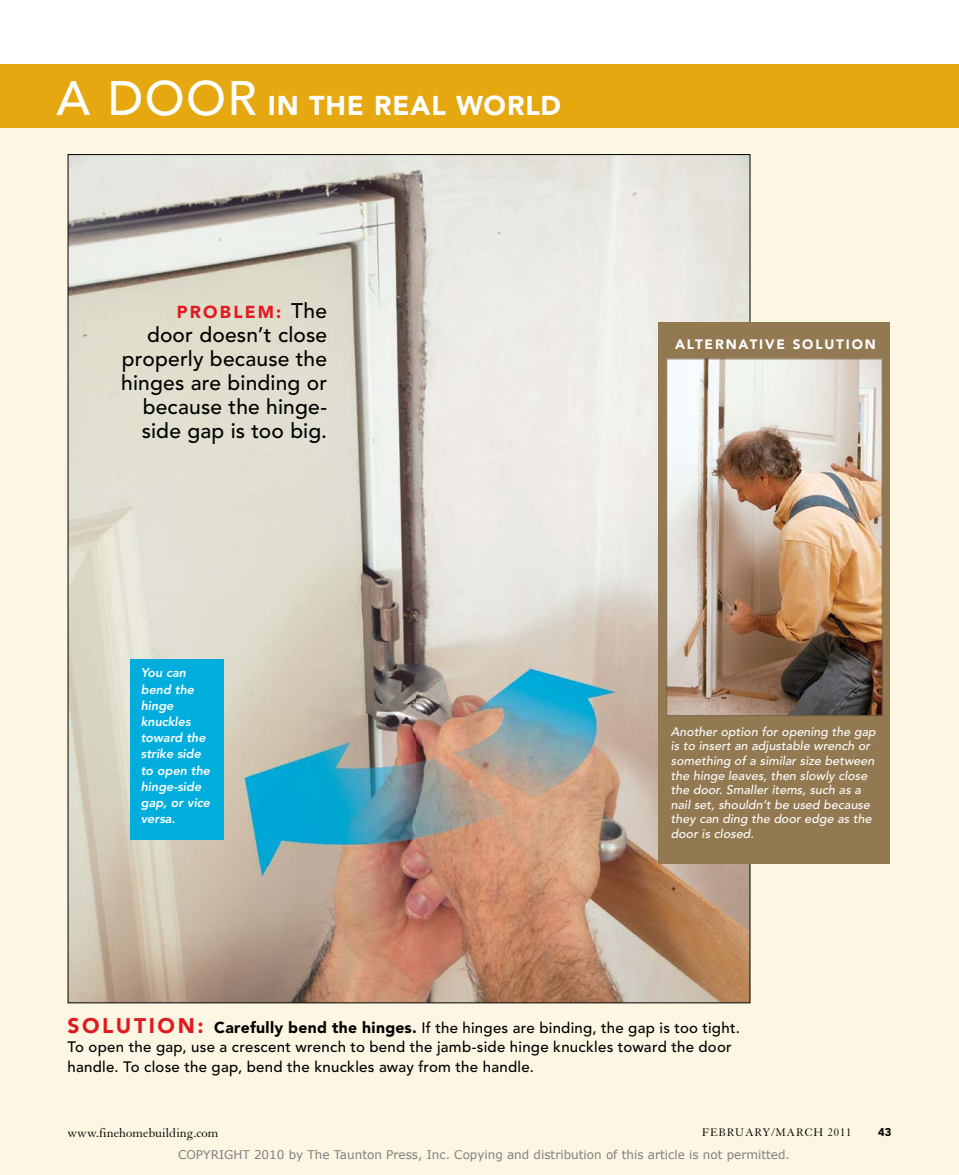
<style>
.page{position:relative;width:959px;height:1175px;background:#fff}
.page>*{position:absolute;margin:0;border:0;box-sizing:border-box;transform-origin:0 0}
.t1{font:900 27px "Avenir LT Std";letter-spacing:.03em;color:#fff}
.t2{font:500 21px/24px "Avenir LT Std";letter-spacing:.01em;color:#000;text-align:right}
.t3{font:900 17.25px "Avenir LT Std";letter-spacing:.125em;color:#e11a21}
.t4{font:500 15px/19.5px "Avenir LT Std";letter-spacing:.015em;color:#000}
.t5{font:13.5px "Granjon LT Std";color:#000}
.t6{font:900 13.5px "Avenir LT Std";letter-spacing:.14em;color:#fff}
.t7{font:italic 800 12.6px/16.2px "Avenir LT Std";letter-spacing:-.005em;color:#fff}
.t8{font:italic 500 12.3px/14.7px "Avenir LT Std";letter-spacing:.005em;color:#fff}
.t9{font:12px "Verdana";color:#808080}
.t10{font:12px "Granjon LT Std";letter-spacing:.07em;color:#000}
.t11{font:900 11.25px "Avenir LT Std";color:#000}
.s1{font-weight:500;font-size:48px}
.s2{font-weight:500;font-size:21px;color:#000}
.s3{font-weight:900;font-size:21px;color:#e11a21}
.s4{font-weight:900;font-size:15.75px}
</style>
<div class="page">
<div style="left:0;top:114px;width:958px;height:1060px;background:#fcf6e2"></div>
<img style="left:70px;top:156px;width:678px;height:845px">
<div style="left:658px;top:322px;width:231px;height:541px;background:#937952"></div>
<img style="left:668px;top:360px;width:212px;height:354px">
<div style="left:666px;top:358px;width:216px;height:358px;border:1px solid #76613f"></div>
<div style="left:0;top:65px;width:958px;height:63px;background:#e5a811"></div>
<img style="left:150px;top:620px;width:480px;height:296px">
<div style="left:130px;top:658px;width:94px;height:181px;background:#00addc"></div>
<h1 class="t1" style="left:57px;top:89px;width:506px"><span class="s1">A DOOR</span> IN THE REAL WORLD</h1>
<h3 class="t3" style="left:177px;top:301px;width:152px">PROBLEM: <span class="s2">The</span></h3>
<h2 class="t2" style="left:121px;top:323px;width:207px">door doesn’t close properly because the hinges are binding or because the hinge&shy;side gap is too big.</h2>
<p class="t7" style="left:141px;top:665px;width:71px">You can bend the hinge knuckles toward the strike side to open the hinge-side gap, or vice versa.</p>
<p class="t6" style="left:675px;top:336px;width:202px">ALTERNATIVE SOLUTION</p>
<p class="t8" style="left:670px;top:724px;width:206px">Another option for opening the gap is to insert an adjustable wrench or something of a similar size between the hinge leaves, then slowly close the door. Smaller items, such as a nail set, shouldn’t be used because they can ding the door edge as the door is closed.</p>
<p class="t4" style="left:67px;top:1018px;width:673px"><span class="s3">SOLUT ION:</span> <span class="s4">CAREFULLY BEND THE HINGES.</span> If the hinges are binding, the gap is too tight.<br>To open the gap, use a crescent wrench to bend the jamb-side hinge knuckles toward the door handle. To close the gap, bend the knuckles away from the handle.</p>
<p class="t5" style="left:68px;top:1125px;width:152px">www.finehomebuilding.com</p>
<p class="t10" style="left:702px;top:1126px;width:151px">february/march 2011</p>
<p class="t11" style="left:878px;top:1125px;width:15px">43</p>
<p class="t9" style="left:178px;top:1147px;width:613px">COPYRIGHT 2010 by The Taunton Press, Inc. Copying and distribution of this article is not permitted.</p>
</div>
